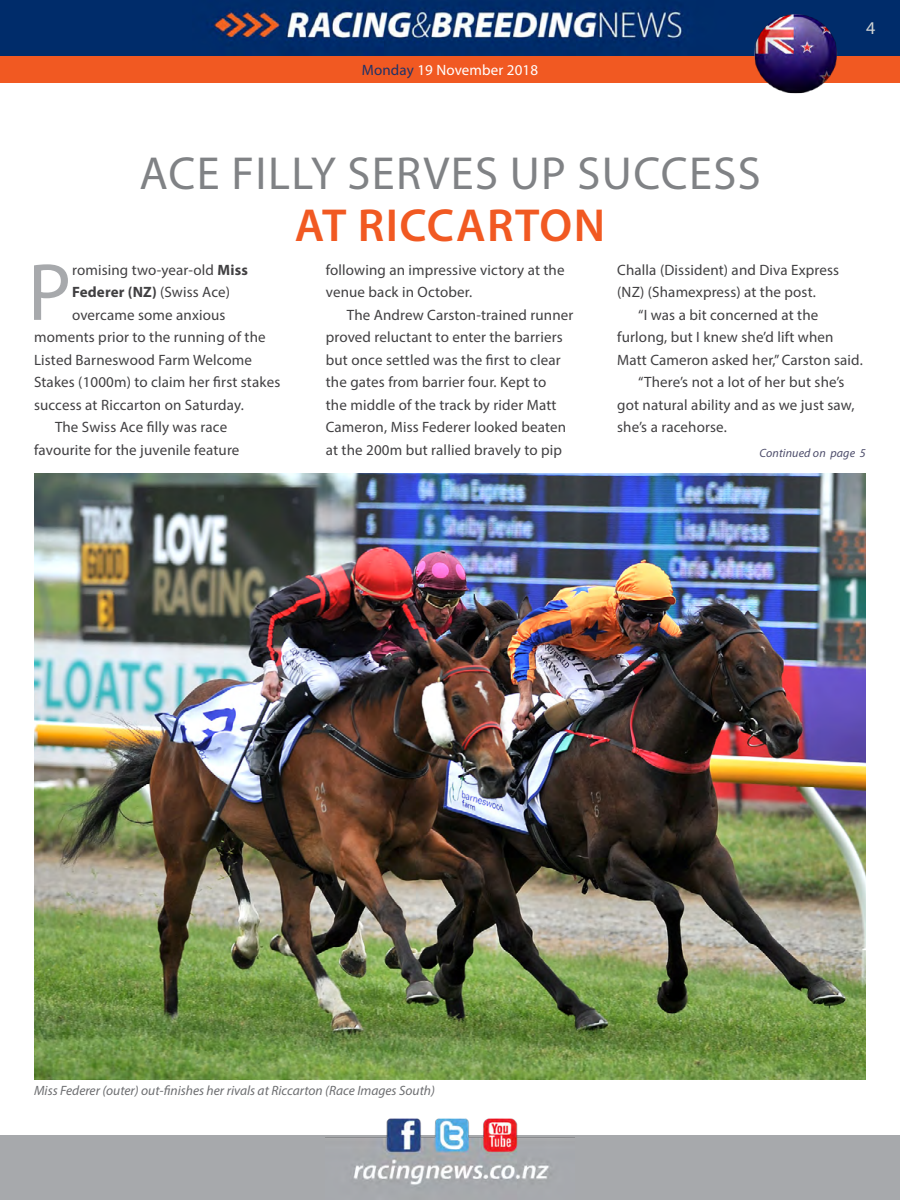
<style>
.page{position:relative;width:900px;height:1200px;background:#fff}
.page>*{position:absolute;margin:0;border:0;box-sizing:border-box;transform-origin:0 0}
.t1{font:81.75px "Myriad Pro";color:#a7a9ac}
.t2{font:46.5px "Myriad Pro";letter-spacing:.03em;color:#808285}
.t3{font:600 46.5px "Myriad Pro";letter-spacing:.03em;color:#f15922}
.t4{font:18px "Myriad Pro";color:#d1d4d4}
.t5{font:15px/22.5px "Myriad Pro";letter-spacing:.01em;color:#414042}
.t6{font:700 15px "Myriad Pro";letter-spacing:.01em;color:#414042}
.t7{font:15px "Myriad Pro";letter-spacing:.01em;color:#fff}
.t8{font:italic 13.5px "Myriad Pro";color:#6d6e71}
.t9{font:italic 12px "Myriad Pro";letter-spacing:.01em;color:#4d4d6b}
.s1{color:#203267}
.s2{font-weight:700}
.s3{font-weight:400}
</style>
<div class="page">
<div style="left:0;top:1136px;width:900px;height:64px;background:#a7a9ac"></div>
<img style="left:325px;top:1118px;width:250px;height:67px">
<div style="left:0;top:56px;width:900px;height:27px;background:#f15922"></div>
<img style="left:0;top:0;width:900px;height:56px">
<img style="left:34px;top:474px;width:832px;height:605px">
<img style="left:752px;top:12px;width:88px;height:82px">
<p class="t7" style="left:362px;top:61px;width:178px"><span class="s1">Monday</span> 19 November 2018</p>
<h2 class="t2" style="left:139px;top:145px;width:114px">Ace filly</h2>
<h2 class="t2" style="left:348px;top:145px;width:389px">serves up success</h2>
<h2 class="t3" style="left:295px;top:196px;width:312px">AT RICCARTON</h2>
<p class="t4" style="left:866px;top:17px;width:11px">4</p>
<h1 class="t1" style="left:28px;top:242px;width:45px">P</h1>
<p class="t5" style="left:72px;top:258px;width:177px">romising two-year-old <span class="s2">Miss</span></p>
<p class="t6" style="left:72px;top:283px;width:159px">Federer (NZ) <span class="s3">(Swiss Ace)</span></p>
<p class="t5" style="left:72px;top:303px;width:155px">overcame some anxious</p>
<p class="t5" style="left:34px;top:326px;width:233px">moments prior to the running of the</p>
<p class="t5" style="left:34px;top:348px;width:220px">Listed Barneswood Farm Welcome</p>
<p class="t5" style="left:34px;top:371px;width:248px">Stakes (1000m) to claim her first stakes</p>
<p class="t5" style="left:34px;top:393px;width:211px">success at Riccarton on Saturday.</p>
<p class="t5" style="left:55px;top:416px;width:174px">The Swiss Ace filly was race</p>
<p class="t5" style="left:34px;top:438px;width:207px">favourite for the juvenile feature</p>
<p class="t5" style="left:326px;top:258px;width:240px">following an impressive victory at the venue back in October.</p>
<p class="t5" style="left:326px;top:303px;width:249px;text-indent:21px">The Andrew Carston-trained runner proved reluctant to enter the barriers but once settled was the first to clear the gates from barrier four. Kept to<br>the middle of the track by rider Matt Cameron, Miss Federer looked beaten at the 200m but rallied bravely to pip</p>
<p class="t5" style="left:617px;top:258px;width:223px">Challa (Dissident) and Diva Express (NZ) (Shamexpress) at the post.</p>
<p class="t5" style="left:638px;top:303px;width:182px">“I was a bit concerned at the</p>
<p class="t5" style="left:617px;top:326px;width:218px">furlong, but I knew she’d lift when</p>
<p class="t5" style="left:617px;top:348px;width:247px">Matt Cameron asked her,” Carston said.</p>
<p class="t5" style="left:638px;top:371px;width:208px">“There’s not a lot of her but she’s</p>
<p class="t5" style="left:617px;top:393px;width:239px">got natural ability and as we just saw,</p>
<p class="t5" style="left:617px;top:416px;width:111px">she’s a racehorse.</p>
<p class="t9" style="left:759px;top:445px;width:108px">Continued on page 5</p>
<p class="t8" style="left:34px;top:1083px;width:402px">Miss Federer (outer) out-finishes her rivals at Riccarton (Race Images South)</p>
</div>
